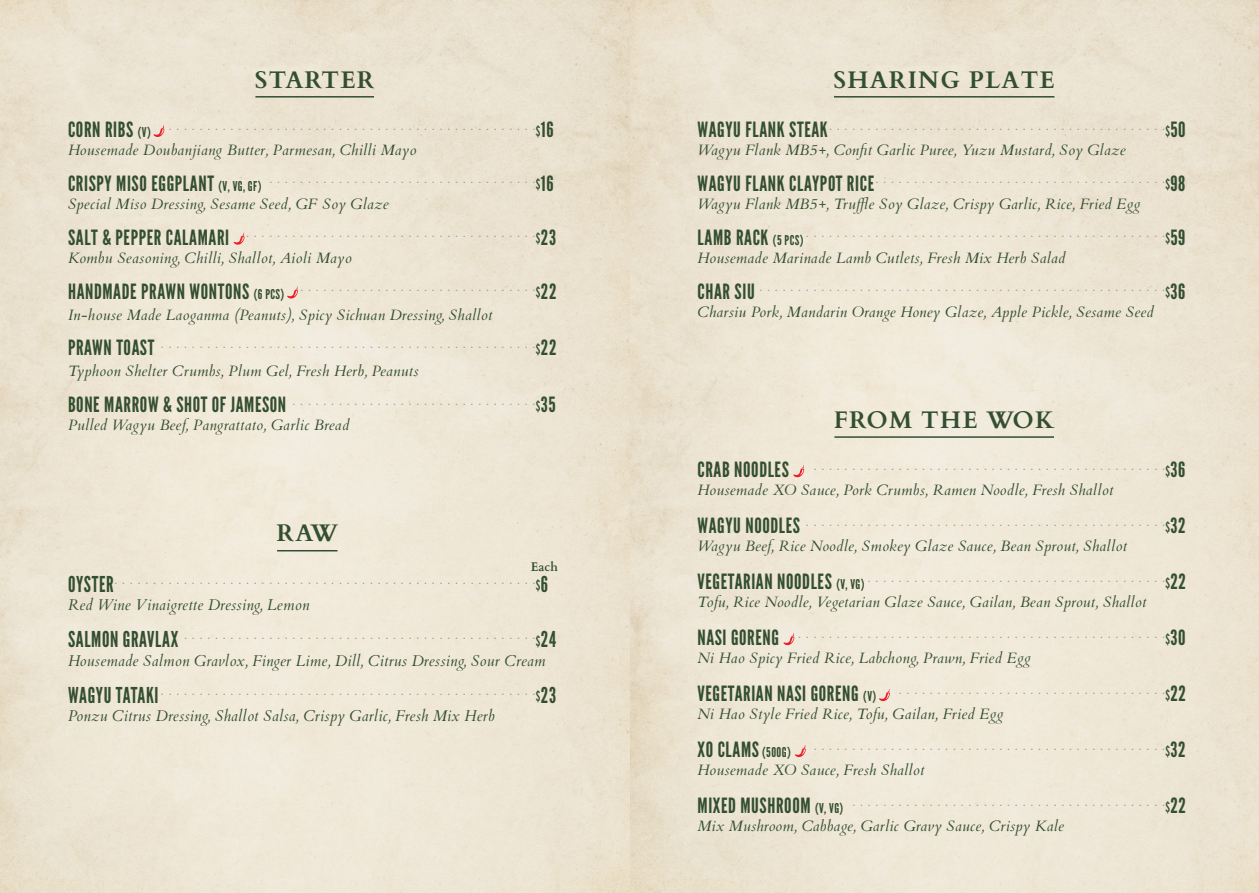
<style>
.page{position:relative;width:1259px;height:893px;background:#fff}
.page>*{position:absolute;margin:0;border:0;box-sizing:border-box;transform-origin:0 0}
.t1{font:700 24px "Cardo";letter-spacing:.05em;color:#334e30}
.t2{font:21px "League Gothic";letter-spacing:.03em;color:#334e30}
.t3{font:300 15.6px "Rig Sans";color:#939598;scale:.96 1}
.t4{font:italic 15.6px "Cardo";letter-spacing:.02em;color:#334e30;scale:.96 1}
.t5{font:300 15px "Rig Sans";color:#939598}
.t6{font:italic 15px "Cardo";letter-spacing:.02em;color:#334e30}
.t7{font:700 12.45px "Cardo";color:#334e30;scale:.96 1}
.s1{font-family:"League Gothic";font-weight:400;font-size:21px;color:#334e30}
.s2{font-size:13.5px}
.s3{font-family:"League Gothic";font-weight:400;font-size:21.9px;color:#334e30}
</style>
<div class="page">
<hr style="left:255px;top:96px;width:119px;height:2px;background:#334e30">
<svg style="left:154px;top:125px;width:10px;height:12px"></svg>
<svg style="left:234px;top:232px;width:11px;height:13px"></svg>
<svg style="left:287px;top:286px;width:11px;height:12px"></svg>
<hr style="left:834px;top:436px;width:220px;height:2px;background:#334e30">
<svg style="left:793px;top:465px;width:11px;height:12px"></svg>
<svg style="left:783px;top:633px;width:11px;height:12px"></svg>
<svg style="left:879px;top:689px;width:11px;height:12px"></svg>
<svg style="left:795px;top:745px;width:11px;height:12px"></svg>
<hr style="left:277px;top:550px;width:60px;height:1px;background:#334e30">
<hr style="left:834px;top:96px;width:220px;height:2px;background:#334e30">
<h1 class="t1" style="left:255px;top:64px;width:121px">STARTER</h1>
<h1 class="t1" style="left:833px;top:64px;width:223px">SHARING PLATE</h1>
<p class="t5" style="left:697px;top:115px;width:489px"><span class="s1">WAGYU FLANK STEAK</span>............................................<sub>$</sub><span class="s1">50</span></p>
<p class="t6" style="left:697px;top:140px;width:429px">Wagyu Flank MB5+, Confit Garlic Puree, Yuzu Mustard, Soy Glaze</p>
<p class="t5" style="left:697px;top:169px;width:489px"><span class="s1">WAGYU FLANK CLAYPOT RICE</span>......................................<sub>$</sub><span class="s1">98</span></p>
<p class="t6" style="left:697px;top:194px;width:444px">Wagyu Flank MB5+, Truffle Soy Glaze, Crispy Garlic, Rice, Fried Egg</p>
<h2 class="t2" style="left:697px;top:225px;width:108px">LAMB RACK <span class="s2">(5 PCS)</span></h2>
<p class="t5" style="left:806px;top:223px;width:381px">...............................................<sub>$</sub><span class="s1">59</span></p>
<p class="t6" style="left:697px;top:248px;width:369px">Housemade Marinade Lamb Cutlets, Fresh Mix Herb Salad</p>
<p class="t5" style="left:697px;top:277px;width:489px"><span class="s1">CHAR SIU</span> .....................................................<sub>$</sub><span class="s1">36</span></p>
<p class="t6" style="left:697px;top:302px;width:458px">Charsiu Pork, Mandarin Orange Honey Glaze, Apple Pickle, Sesame Seed</p>
<h2 class="t2" style="left:68px;top:117px;width:84px">CORN RIBS <span class="s2">(V)</span></h2>
<p class="t5" style="left:169px;top:115px;width:386px">................................................<sub>$</sub><span class="s1">16</span></p>
<p class="t6" style="left:68px;top:140px;width:350px">Housemade Doubanjiang Butter, Parmesan, Chilli Mayo</p>
<h2 class="t2" style="left:68px;top:171px;width:195px">CRISPY MISO EGGPLANT <span class="s2">(V, VG, GF)</span></h2>
<p class="t5" style="left:269px;top:169px;width:286px">...................................<sub>$</sub><span class="s1">16</span></p>
<p class="t6" style="left:68px;top:194px;width:322px">Special Miso Dressing, Sesame Seed, GF Soy Glaze</p>
<p class="t5" style="left:68px;top:223px;width:489px"><span class="s1">SALT &amp; PEPPER CALAMARI</span> ......................................<sub>$</sub><span class="s1">23</span></p>
<p class="t6" style="left:68px;top:248px;width:285px">Kombu Seasoning, Chilli, Shallot, Aioli Mayo</p>
<h2 class="t2" style="left:68px;top:278px;width:218px">HANDMADE PRAWN WONTONS <span class="s2">(6 PCS)</span></h2>
<p class="t5" style="left:300px;top:277px;width:258px">...............................<sub>$</sub><span class="s1">22</span></p>
<p class="t6" style="left:68px;top:305px;width:426px">In-house Made Laoganma (Peanuts), Spicy Sichuan Dressing, Shallot</p>
<p class="t5" style="left:68px;top:334px;width:490px"><span class="s1">PRAWN TOAST</span> .................................................<sub>$</sub><span class="s1">22</span></p>
<p class="t6" style="left:68px;top:361px;width:352px">Typhoon Shelter Crumbs, Plum Gel, Fresh Herb, Peanuts</p>
<p class="t5" style="left:68px;top:391px;width:489px"><span class="s1">BONE MARROW &amp; SHOT OF JAMESON</span>................................<sub>$</sub><span class="s1">35</span></p>
<p class="t6" style="left:68px;top:415px;width:283px">Pulled Wagyu Beef, Pangrattato, Garlic Bread</p>
<h1 class="t1" style="left:834px;top:404px;width:222px">FROM THE WOK</h1>
<p class="t5" style="left:697px;top:456px;width:489px"><span class="s1">CRAB NOODLES</span> ..............................................<sub>$</sub><span class="s1">36</span></p>
<p class="t6" style="left:697px;top:480px;width:417px">Housemade XO Sauce, Pork Crumbs, Ramen Noodle, Fresh Shallot</p>
<p class="t5" style="left:697px;top:512px;width:489px"><span class="s1">WAGYU NOODLES</span>...............................................<sub>$</sub><span class="s1">32</span></p>
<p class="t6" style="left:697px;top:536px;width:431px">Wagyu Beef, Rice Noodle, Smokey Glaze Sauce, Bean Sprout, Shallot</p>
<h2 class="t2" style="left:697px;top:569px;width:169px">VEGETARIAN NOODLES <span class="s2">(V, VG)</span></h2>
<p class="t5" style="left:868px;top:568px;width:320px">.......................................<sub>$</sub><span class="s1">22</span></p>
<p class="t6" style="left:697px;top:592px;width:450px">Tofu, Rice Noodle, Vegetarian Glaze Sauce, Gailan, Bean Sprout, Shallot</p>
<p class="t5" style="left:697px;top:624px;width:489px"><span class="s1">NASI GORENG</span> ................................................<sub>$</sub><span class="s1">30</span></p>
<p class="t6" style="left:697px;top:648px;width:335px">Ni Hao Spicy Fried Rice, Labchong, Prawn, Fried Egg</p>
<h2 class="t2" style="left:697px;top:681px;width:180px">VEGETARIAN NASI GORENG <span class="s2">(V)</span></h2>
<p class="t5" style="left:899px;top:679px;width:289px">...................................<sub>$</sub><span class="s1">22</span></p>
<p class="t6" style="left:697px;top:704px;width:307px">Ni Hao Style Fried Rice, Tofu, Gailan, Fried Egg</p>
<h2 class="t2" style="left:697px;top:737px;width:95px">XO CLAMS <span class="s2">(500G)</span></h2>
<p class="t5" style="left:813px;top:735px;width:373px">..............................................<sub>$</sub><span class="s1">32</span></p>
<p class="t6" style="left:697px;top:760px;width:228px">Housemade XO Sauce, Fresh Shallot</p>
<h2 class="t2" style="left:697px;top:793px;width:147px">MIXED MUSHROOM <span class="s2">(V, VG)</span></h2>
<p class="t5" style="left:852px;top:791px;width:335px">.........................................<sub>$</sub><span class="s1">22</span></p>
<p class="t6" style="left:697px;top:816px;width:368px">Mix Mushroom, Cabbage, Garlic Gravy Sauce, Crispy Kale</p>
<h1 class="t1" style="left:276px;top:518px;width:63px">RAW</h1>
<p class="t3" style="left:68px;top:569px;width:501px"><span class="s3">OYSTER</span>.......................................................<sub>$</sub><span class="s3">6</span></p>
<p class="t4" style="left:68px;top:595px;width:253px">Red Wine Vinaigrette Dressing, Lemon</p>
<p class="t3" style="left:68px;top:625px;width:510px"><span class="s3">SALMON GRAVLAX</span>..............................................<sub>$</sub><span class="s3">24</span></p>
<p class="t4" style="left:68px;top:650px;width:499px">Housemade Salmon Gravlox, Finger Lime, Dill, Citrus Dressing, Sour Cream</p>
<p class="t3" style="left:68px;top:680px;width:510px"><span class="s3">WAGYU TATAKI</span>.................................................<sub>$</sub><span class="s3">23</span></p>
<p class="t4" style="left:68px;top:706px;width:446px">Ponzu Citrus Dressing, Shallot Salsa, Crispy Garlic, Fresh Mix Herb</p>
<p class="t7" style="left:531px;top:559px;width:30px">Each</p>
</div>
